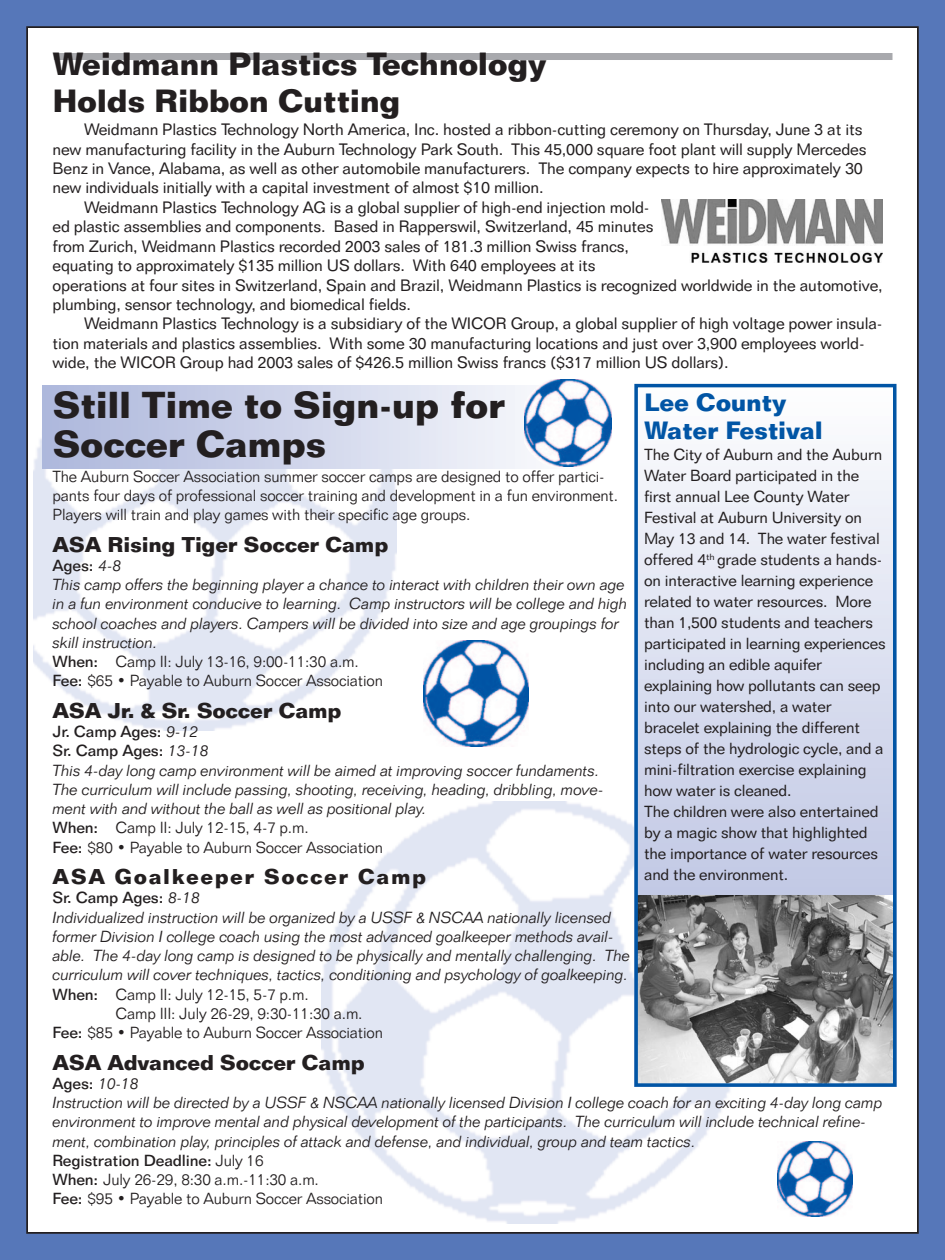
<style>
.page{position:relative;width:945px;height:1260px;background:#5677b9}
.page>*{position:absolute;margin:0;border:0;box-sizing:border-box;transform-origin:0 0}
.t1{font:700 36.75px/38.5px "Folio BT";letter-spacing:-.015em;color:#231f20}
.t2{font:700 31.5px/36.8px "Folio BT";letter-spacing:-.015em;color:#231f20}
.t3{font:700 24.5px/28px "Folio BT";letter-spacing:-.015em;color:#0155a5}
.t4{font:700 21px "Folio BT";letter-spacing:-.015em;color:#231f20}
.t5{font:700 21px "Folio BT";letter-spacing:.07em;color:#231f20}
.t6{font:16.1px "Folio BT";letter-spacing:-.01em;color:#231f20}
.t7{font:italic 300 15.75px/19.2px "Folio BT";letter-spacing:-.01em;color:#231f20}
.t8{font:15.75px/21px "Folio BT";letter-spacing:-.01em;color:#231f20}
.t9{font:300 15.75px/19.2px "Folio BT";letter-spacing:-.01em;color:#231f20}
.t10{font:500 15.75px "Folio BT";letter-spacing:-.01em;color:#231f20}
.s1{font-weight:500;font-style:normal}
.s2{font-style:normal}
.s3{font-weight:300;font-style:italic}
.s4{font-weight:500}
</style>
<div class="page">
<div style="left:27px;top:27px;width:891px;height:1206px;background:#fff"></div>
<img style="left:424px;top:641px;width:105px;height:105px">
<img style="left:34px;top:411px;width:363px;height:319px">
<img style="left:321px;top:801px;width:409px;height:423px">
<img style="left:777px;top:1142px;width:75px;height:74px">
<div style="left:54px;top:53px;width:838px;height:7px;background:#a8a9ad"></div>
<svg style="left:639px;top:463px;width:253px;height:432px;background:#dadeef"></svg>
<svg style="left:43px;top:386px;width:484px;height:83px;background:#ced4ea"></svg>
<img style="left:525px;top:379px;width:86px;height:88px">
<img style="left:662px;top:199px;width:221px;height:64px">
<img style="left:639px;top:895px;width:253px;height:187px">
<div style="left:634px;top:384px;width:263px;height:703px;border:4px solid #0155a5"></div>
<h2 class="t2" style="left:52px;top:49px;width:495px">Weidmann Plastics Technology<br>Holds Ribbon Cutting</h2>
<p class="t6" style="left:84px;top:124px;width:780px">Weidmann Plastics Technology North America, Inc. hosted a ribbon-cutting ceremony on Thursday, June 3 at its</p>
<p class="t6" style="left:53px;top:143px;width:816px">new manufacturing facility in the Auburn Technology Park South. This 45,000 square foot plant will supply Mercedes</p>
<p class="t6" style="left:53px;top:163px;width:812px">Benz in Vance, Alabama, as well as other automobile manufacturers. The company expects to hire approximately 30</p>
<p class="t6" style="left:53px;top:182px;width:493px">new individuals initially with a capital investment of almost $10 million.</p>
<p class="t6" style="left:84px;top:201px;width:567px">Weidmann Plastics Technology AG is a global supplier of high-end injection mold-</p>
<p class="t6" style="left:53px;top:221px;width:603px">ed plastic assemblies and components. Based in Rapperswil, Switzerland, 45 minutes</p>
<p class="t6" style="left:53px;top:240px;width:578px">from Zurich, Weidmann Plastics recorded 2003 sales of 181.3 million Swiss francs,</p>
<p class="t6" style="left:53px;top:260px;width:545px">equating to approximately $135 million US dollars. With 640 employees at its</p>
<p class="t6" style="left:53px;top:279px;width:832px">operations at four sites in Switzerland, Spain and Brazil, Weidmann Plastics is recognized worldwide in the automotive,</p>
<p class="t6" style="left:53px;top:299px;width:360px">plumbing, sensor technology, and biomedical fields.</p>
<p class="t6" style="left:84px;top:318px;width:800px">Weidmann Plastics Technology is a subsidiary of the WICOR Group, a global supplier of high voltage power insula-</p>
<p class="t6" style="left:53px;top:337px;width:814px">tion materials and plastics assemblies. With some 30 manufacturing locations and just over 3,900 employees world-</p>
<p class="t6" style="left:53px;top:357px;width:678px">wide, the WICOR Group had 2003 sales of $426.5 million Swiss francs ($317 million US dollars).</p>
<h1 class="t1" style="left:52px;top:390px;width:454px">Still Time to Sign-up for<br>Soccer Camps</h1>
<h3 class="t3" style="left:644px;top:391px;width:180px">Lee County<br>Water Festival</h3>
<p class="t8" style="left:644px;top:446px;width:243px">The City of Auburn and the Auburn<br>Water Board participated in the first annual Lee County Water<br>Festival at Auburn University on<br>May 13 and 14. The water festival offered 4<sup>th</sup> grade students a hands&shy;on interactive learning experience related to water resources. More than 1,500 students and teachers participated in learning experiences including an edible aquifer explaining how pollutants can seep into our watershed, a water bracelet explaining the different steps of the hydrologic cycle, and a mini-filtration exercise explaining how water is cleaned.<br>The children were also entertained by a magic show that highlighted the importance of water resources and the environment.</p>
<p class="t9" style="left:52px;top:468px;width:567px">The Auburn Soccer Association summer soccer camps are designed to offer partici&shy;pants four days of professional soccer training and development in a fun environment.<br>Players will train and play games with their specific age groups.</p>
<h3 class="t4" style="left:52px;top:537px;width:337px">ASA Rising Tiger Soccer Camp</h3>
<p class="t7" style="left:52px;top:558px;width:576px"><span class="s1">Ages:</span> 4-8<br>This camp offers the beginning player a chance to interact with children their own age in a fun environment conducive to learning. Camp instructors will be college and high school coaches and players. Campers will be divided into size and age groupings for skill instruction.<br><span class="s1">When:</span> <span class="s2">Camp II: July 13-16, 9:00-11:30 a.m.<br></span><span class="s1">Fee:</span> <span class="s2">$65 • Payable to Auburn Soccer Association</span></p>
<h3 class="t4" style="left:52px;top:703px;width:291px">ASA Jr. &amp; Sr. Soccer Camp</h3>
<p class="t7" style="left:52px;top:724px;width:553px"><span class="s1">Jr. Camp Ages:</span> 9-12<br><span class="s1">Sr. Camp Ages:</span> 13-18<br>This 4-day long camp environment will be aimed at improving soccer fundaments.<br>The curriculum will include passing, shooting, receiving, heading, dribbling, move&shy;ment with and without the ball as well as positional play.<br><span class="s1">When:</span> <span class="s2">Camp II: July 12-15, 4-7 p.m.<br></span><span class="s1">Fee:</span> <span class="s2">$80 • Payable to Auburn Soccer Association</span></p>
<h3 class="t5" style="left:52px;top:869px;width:375px">ASA Goalkeeper Soccer Camp</h3>
<p class="t10" style="left:52px;top:892px;width:149px">Sr. Camp Ages: <span class="s3">8-18</span></p>
<p class="t7" style="left:52px;top:909px;width:560px">Individualized instruction will be organized by a USSF &amp; NSCAA nationally licensed</p>
<p class="t7" style="left:52px;top:929px;width:563px">former Division I college coach using the most advanced goalkeeper methods avail-</p>
<p class="t7" style="left:52px;top:948px;width:579px">able. The 4-day long camp is designed to be physically and mentally challenging. The</p>
<p class="t7" style="left:52px;top:967px;width:577px">curriculum will cover techniques, tactics, conditioning and psychology of goalkeeping.</p>
<p class="t9" style="left:52px;top:986px;width:258px"><span class="s4">When:</span> Camp II: July 12-15, 5-7 p.m.</p>
<p class="t9" style="left:116px;top:1006px;width:249px">Camp III: July 26-29, 9:30-11:30 a.m.</p>
<p class="t9" style="left:52px;top:1025px;width:332px"><span class="s4">Fee:</span> $85 • Payable to Auburn Soccer Association</p>
<h3 class="t4" style="left:52px;top:1055px;width:314px">ASA Advanced Soccer Camp</h3>
<p class="t7" style="left:52px;top:1076px;width:832px"><span class="s1">Ages:</span> 10-18<br>Instruction will be directed by a USSF &amp; NSCAA nationally licensed Division I college coach for an exciting 4-day long camp environment to improve mental and physical development of the participants. The curriculum will include technical refine&shy;ment, combination play, principles of attack and defense, and individual, group and team tactics.<br><span class="s1">Registration Deadline:</span> <span class="s2">July 16<br></span><span class="s1">When:</span> <span class="s2">July 26-29, 8:30 a.m.-11:30 a.m.<br></span><span class="s1">Fee:</span> <span class="s2">$95 • Payable to Auburn Soccer Association</span></p>
</div>
